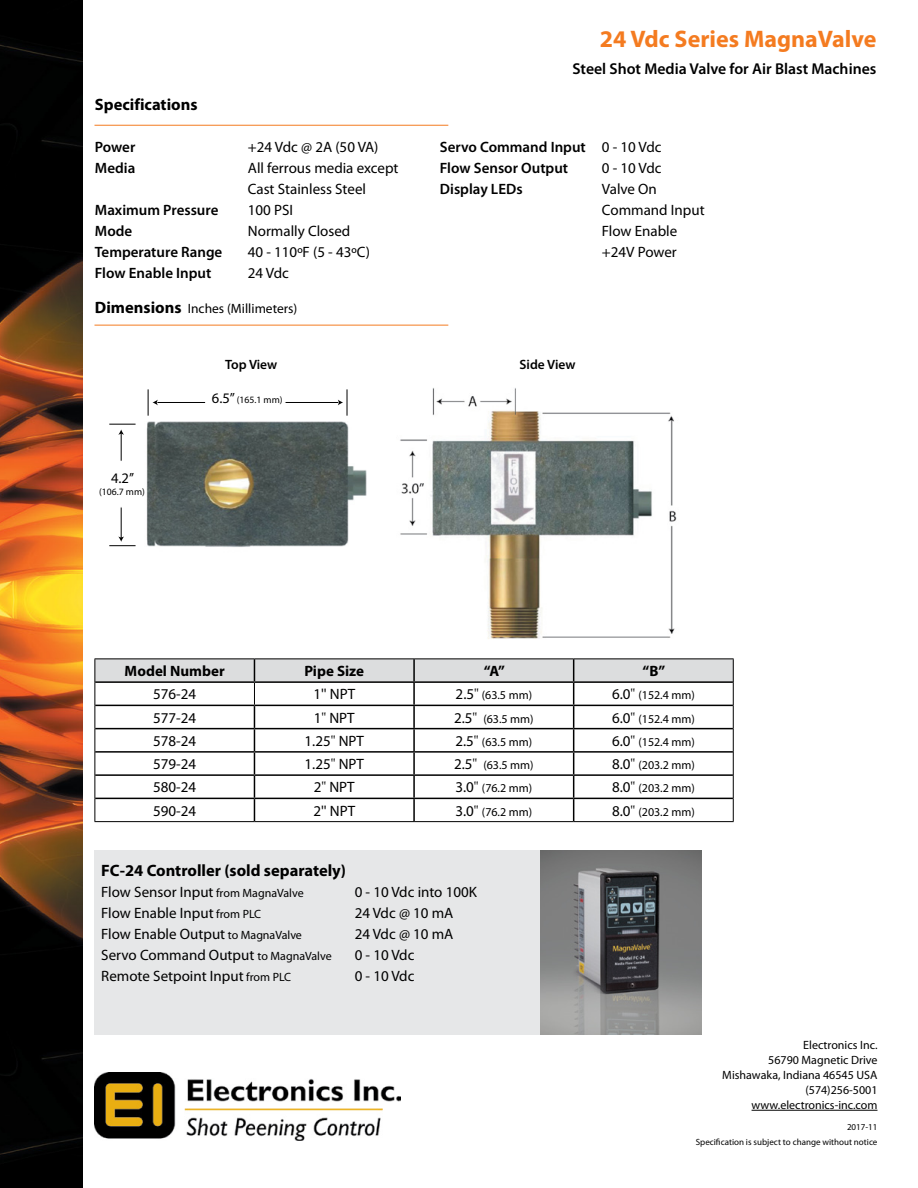
<style>
.page{position:relative;width:918px;height:1188px;background:#fff}
.page>*{position:absolute;margin:0;border:0;box-sizing:border-box;transform-origin:0 0}
.t1{font:700 24px "Myriad Pro";color:#f47b20}
.t2{font:700 16.5px "Myriad Pro";color:#000}
.t3{font:600 15.75px "Myriad Pro";color:#000}
.t4{font:15px "Myriad Pro";color:#000}
.t5{font:600 15px "Myriad Pro";color:#000}
.t6{font:700 15px "Myriad Pro";color:#000}
.t7{font:14.55px "Myriad";color:#000}
.t8{font:13.5px "Myriad Pro";color:#000}
.t9{font:600 13.5px "Myriad Pro";color:#000}
.t10{font:12px/15px "Myriad Pro";color:#000;text-align:right}
.t11{font:9.75px "Myriad";color:#000}
.t12{font:9px/15px "Myriad Pro";color:#000;text-align:right}
.s1{font-weight:400}
.s2{font-weight:700;font-size:16.5px}
.s3{font-size:14.55px}
.s4{font-size:15px}
.s5{font-family:"Minion Pro";font-size:15px}
.s6{font-family:"Minion Pro"}
.s7{font-size:12px}
</style>
<div class="page">
<img style="left:94px;top:1072px;width:306px;height:69px">
<img style="left:0;top:0;width:82px;height:1188px">
<hr style="left:752px;top:1110px;width:126px;height:1px;background:#000">
<hr style="left:94px;top:125px;width:354px;height:1px;background:#f47b20">
<img style="left:146px;top:415px;width:221px;height:132px">
<hr style="left:157px;top:402px;width:181px;height:1px;background:#000">
<svg style="left:338px;top:389px;width:10px;height:27px"></svg>
<svg style="left:148px;top:389px;width:10px;height:27px"></svg>
<hr style="left:121px;top:434px;width:1px;height:104px;background:#000">
<svg style="left:109px;top:424px;width:27px;height:11px"></svg>
<svg style="left:109px;top:537px;width:27px;height:9px"></svg>
<svg style="left:205px;top:402px;width:81px;height:1px"></svg>
<div style="left:108px;top:461px;width:29px;height:47px;background:#fff"></div>
<img style="left:400px;top:388px;width:277px;height:251px">
<hr style="left:94px;top:658px;width:160px;height:1px;background:#000">
<hr style="left:254px;top:658px;width:160px;height:1px;background:#000">
<hr style="left:414px;top:658px;width:160px;height:1px;background:#000">
<hr style="left:574px;top:658px;width:160px;height:1px;background:#000">
<hr style="left:94px;top:821px;width:160px;height:1px;background:#000">
<hr style="left:254px;top:821px;width:160px;height:1px;background:#000">
<hr style="left:414px;top:821px;width:160px;height:1px;background:#000">
<hr style="left:574px;top:821px;width:160px;height:1px;background:#000">
<svg style="left:94px;top:659px;width:640px;height:162px"></svg>
<div style="left:94px;top:850px;width:608px;height:185px;background:#e6e7e8"></div>
<img style="left:540px;top:850px;width:162px;height:184px">
<hr style="left:94px;top:325px;width:354px;height:1px;background:#f47b20">
<h1 class="t1" style="left:600px;top:23px;width:278px">24 Vdc Series MagnaValve</h1>
<p class="t3" style="left:572px;top:59px;width:305px">Steel Shot Media Valve for Air Blast Machines</p>
<p class="t2" style="left:95px;top:94px;width:104px">Specifications</p>
<p class="t5" style="left:95px;top:138px;width:42px">Power</p>
<p class="t4" style="left:248px;top:138px;width:132px">+24 Vdc @ 2A (50 VA)</p>
<p class="t5" style="left:440px;top:138px;width:223px">Servo Command Input <span class="s1">0 - 10 Vdc</span></p>
<p class="t5" style="left:95px;top:159px;width:42px">Media</p>
<p class="t4" style="left:248px;top:159px;width:152px">All ferrous media except</p>
<p class="t5" style="left:440px;top:159px;width:130px">Flow Sensor Output</p>
<p class="t4" style="left:602px;top:159px;width:61px">0 - 10 Vdc</p>
<p class="t4" style="left:248px;top:180px;width:120px">Cast Stainless Steel</p>
<p class="t5" style="left:440px;top:180px;width:84px">Display LEDs</p>
<p class="t4" style="left:602px;top:180px;width:57px">Valve On</p>
<p class="t5" style="left:95px;top:201px;width:125px">Maximum Pressure</p>
<p class="t4" style="left:248px;top:201px;width:47px">100 PSI</p>
<p class="t4" style="left:602px;top:201px;width:104px">Command Input</p>
<p class="t5" style="left:95px;top:222px;width:39px">Mode</p>
<p class="t4" style="left:248px;top:222px;width:104px">Normally Closed</p>
<p class="t4" style="left:602px;top:222px;width:77px">Flow Enable</p>
<p class="t5" style="left:95px;top:243px;width:129px">Temperature Range</p>
<p class="t4" style="left:248px;top:243px;width:124px">40 - 110ºF (5 - 43ºC)</p>
<p class="t4" style="left:602px;top:243px;width:76px">+24V Power</p>
<p class="t5" style="left:95px;top:264px;width:118px">Flow Enable Input</p>
<p class="t4" style="left:248px;top:264px;width:43px">24 Vdc</p>
<p class="t8" style="left:95px;top:300px;width:204px"><span class="s2">Dimensions</span> Inches (Millimeters)</p>
<p class="t9" style="left:225px;top:356px;width:54px">Top View</p>
<p class="t9" style="left:520px;top:356px;width:57px">Side View</p>
<p class="t7" style="left:111px;top:471px;width:25px">4.2’’</p>
<p class="t11" style="left:99px;top:487px;width:47px">(106.7 mm)</p>
<p class="t11" style="left:212px;top:395px;width:72px"><span class="s3">6.5”</span> (165.1 mm)</p>
<p class="t6" style="left:125px;top:661px;width:102px">Model Number</p>
<p class="t6" style="left:304px;top:661px;width:61px">Pipe Size</p>
<p class="t6" style="left:484px;top:661px;width:23px">“A”</p>
<p class="t6" style="left:643px;top:661px;width:24px">“B”</p>
<p class="t4" style="left:153px;top:685px;width:45px">576-24</p>
<p class="t4" style="left:313px;top:685px;width:43px">1'' NPT</p>
<p class="t10" style="left:456px;top:688px;width:78px"><span class="s4">2.5</span><span class="s5">"</span> (63.5 mm)</p>
<p class="t10" style="left:612px;top:688px;width:84px"><span class="s4">6.0</span><span class="s5">"</span> (152.4 mm)</p>
<p class="t4" style="left:153px;top:708px;width:45px">577-24</p>
<p class="t4" style="left:314px;top:708px;width:42px">1<span class="s6">"</span> NPT</p>
<p class="t10" style="left:454px;top:711px;width:81px"><span class="s4">2.5</span><span class="s5">"</span> (63.5 mm)</p>
<p class="t10" style="left:612px;top:711px;width:84px"><span class="s4">6.0</span><span class="s5">"</span> (152.4 mm)</p>
<p class="t4" style="left:153px;top:732px;width:45px">578-24</p>
<p class="t4" style="left:305px;top:732px;width:61px">1.25<span class="s6">"</span> NPT</p>
<p class="t10" style="left:455px;top:734px;width:78px"><span class="s4">2.5</span><span class="s5">"</span> (63.5 mm)</p>
<p class="t10" style="left:612px;top:734px;width:84px"><span class="s4">6.0</span><span class="s5">"</span> (152.4 mm)</p>
<p class="t4" style="left:153px;top:755px;width:45px">579-24</p>
<p class="t4" style="left:305px;top:755px;width:61px">1.25<span class="s6">"</span> NPT</p>
<p class="t10" style="left:454px;top:757px;width:81px"><span class="s4">2.5</span><span class="s5">"</span> (63.5 mm)</p>
<p class="t10" style="left:612px;top:757px;width:84px"><span class="s4">8.0</span><span class="s5">"</span> (203.2 mm)</p>
<p class="t4" style="left:153px;top:778px;width:45px">580-24</p>
<p class="t4" style="left:314px;top:778px;width:42px">2<span class="s6">"</span> NPT</p>
<p class="t10" style="left:455px;top:781px;width:78px"><span class="s4">3.0</span><span class="s5">"</span> (76.2 mm)</p>
<p class="t10" style="left:612px;top:781px;width:84px"><span class="s4">8.0</span><span class="s5">"</span> (203.2 mm)</p>
<p class="t4" style="left:153px;top:801px;width:45px">590-24</p>
<p class="t4" style="left:313px;top:801px;width:43px">2'' NPT</p>
<p class="t10" style="left:455px;top:804px;width:78px"><span class="s4">3.0</span><span class="s5">"</span> (76.2 mm)</p>
<p class="t10" style="left:612px;top:804px;width:84px"><span class="s4">8.0</span><span class="s5">"</span> (203.2 mm)</p>
<p class="t2" style="left:101px;top:860px;width:246px">FC-24 Controller (sold separately)</p>
<p class="t4" style="left:101px;top:883px;width:204px">Flow Sensor Input <span class="s7">from MagnaValve</span></p>
<p class="t4" style="left:355px;top:883px;width:124px">0 - 10 Vdc into 100K</p>
<p class="t4" style="left:101px;top:904px;width:161px">Flow Enable Input <span class="s7">from PLC</span></p>
<p class="t4" style="left:355px;top:904px;width:100px">24 Vdc @ 10 mA</p>
<p class="t4" style="left:101px;top:925px;width:202px">Flow Enable Output <span class="s7">to MagnaValve</span></p>
<p class="t4" style="left:355px;top:925px;width:100px">24 Vdc @ 10 mA</p>
<p class="t4" style="left:101px;top:946px;width:232px">Servo Command Output <span class="s7">to MagnaValve</span></p>
<p class="t4" style="left:355px;top:946px;width:61px">0 - 10 Vdc</p>
<p class="t4" style="left:101px;top:967px;width:191px">Remote Setpoint Input <span class="s7">from PLC</span></p>
<p class="t4" style="left:355px;top:967px;width:61px">0 - 10 Vdc</p>
<p class="t10" style="left:722px;top:1037px;width:157px">Electronics Inc.<br>56790 Magnetic Drive<br>Mishawaka, Indiana 46545 USA (574)256-5001 www.electronics-inc.com</p>
<p class="t12" style="left:696px;top:1119px;width:183px">2017-11<br>Specification is subject to change without notice</p>
</div>
